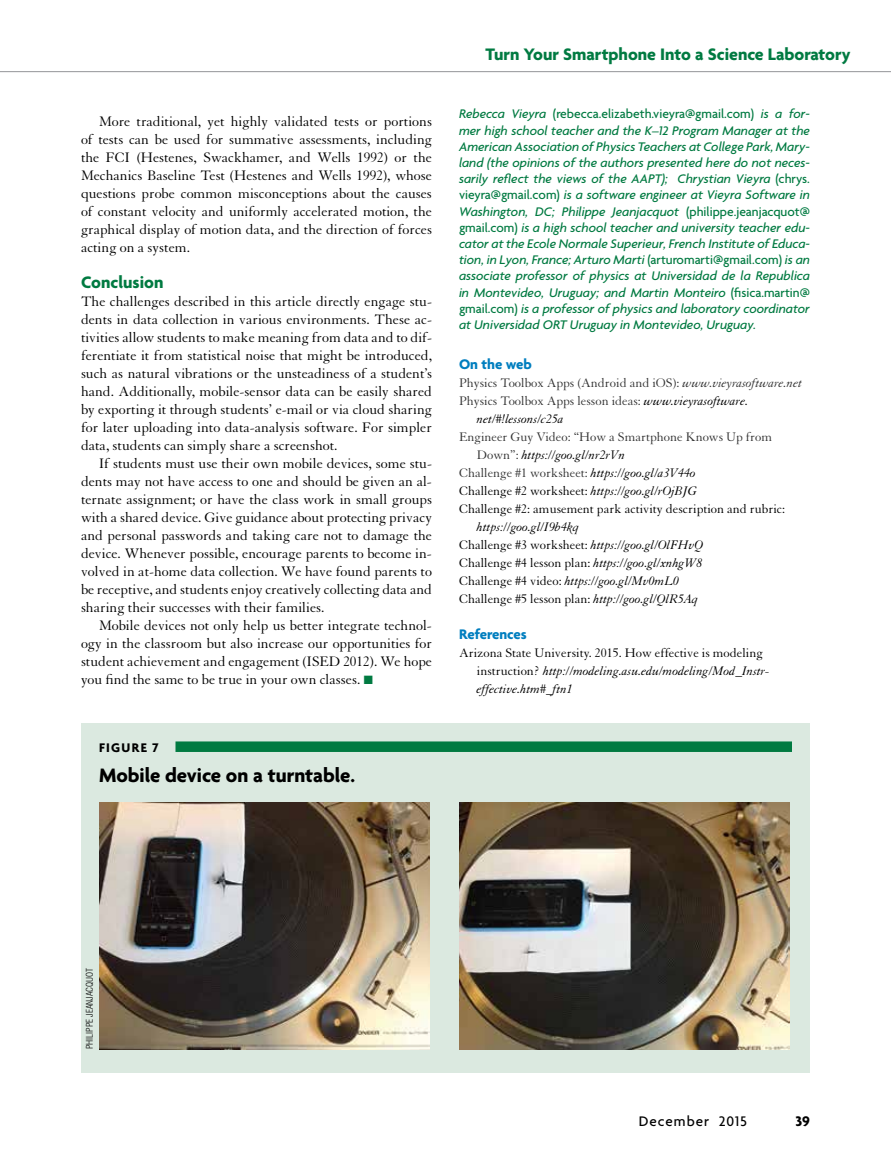
<style>
.page{position:relative;width:891px;height:1175px;background:#fff}
.page>*{position:absolute;margin:0;border:0;box-sizing:border-box;transform-origin:0 0}
.t1{font:700 21px "Agenda";color:#000}
.t2{font:700 18px "Agenda";color:#007a41}
.t3{font:15px/18px "Granjon LT Std";color:#000;text-align:justify}
.t4{font:700 15px "Agenda";color:#007ebf}
.t5{font:500 15px "Agenda";letter-spacing:.065em;color:#000}
.t6{font:700 15px "Agenda";color:#000}
.t7{font:italic 500 13.5px/16.2px "Agenda";color:#007a41;text-align:justify}
.t8{font:italic 13.5px/18px "Granjon LT Std";color:#000}
.t9{font:13.5px/18px "Granjon LT Std";color:#000}
.t10{font:13.5px "Granjon LT Std";color:#333}
.t11{font:700 13.5px "Agenda";letter-spacing:.1em;color:#000}
.t12{font:300 condensed 9px "Helvetica LT Std";color:#000}
.s1{color:#007a41}
.s2{font-style:normal}
.s3{font-style:italic}
.s4{font-style:italic;color:#000}
.s5{font-style:normal;color:#333}
</style>
<div class="page">
<hr style="left:0;top:71px;width:891px;height:1px;background:#939598">
<div style="left:81px;top:723px;width:729px;height:349px;background:#dbe9e0"></div>
<div style="left:176px;top:741px;width:616px;height:11px;background:#007a41"></div>
<img style="left:99px;top:802px;width:330px;height:247px">
<img style="left:459px;top:802px;width:330px;height:247px">
<p class="t3" style="left:81px;top:113px;width:353px;text-indent:18px">More traditional, yet highly validated tests or portions of tests can be used for summative assessments, including the FCI (Hestenes, Swackhamer, and Wells 1992) or the Mechanics Baseline Test (Hestenes and Wells 1992), whose questions probe common misconceptions about the causes of constant velocity and uniformly accelerated motion, the graphical display of motion data, and the direction of forces acting on a system.</p>
<p class="t2" style="left:81px;top:273px;width:84px">Conclusion</p>
<p class="t3" style="left:81px;top:293px;width:353px">The challenges described in this article directly engage stu&shy;dents in data collection in various environments. These ac&shy;tivities allow students to make meaning from data and to dif&shy;ferentiate it from statistical noise that might be introduced, such as natural vibrations or the unsteadiness of a student’s hand. Additionally, mobile-sensor data can be easily shared by exporting it through students’ e-mail or via cloud sharing for later uploading into data-analysis software. For simpler data, students can simply share a screenshot.</p>
<p class="t3" style="left:81px;top:455px;width:353px;text-indent:18px">If students must use their own mobile devices, some stu&shy;dents may not have access to one and should be given an al&shy;ternate assignment; or have the class work in small groups with a shared device. Give guidance about protecting privacy and personal passwords and taking care not to damage the device. Whenever possible, encourage parents to become in&shy;volved in at-home data collection. We have found parents to be receptive, and students enjoy creatively collecting data and sharing their successes with their families.</p>
<p class="t3" style="left:81px;top:617px;width:353px;text-indent:18px">Mobile devices not only help us better integrate technol&shy;ogy in the classroom but also increase our opportunities for student achievement and engagement (ISED 2012). We hope you find the same to be true in your own classes. <span class="s1">■</span></p>
<p class="t11" style="left:99px;top:740px;width:61px">FIGURE 7</p>
<h1 class="t1" style="left:99px;top:764px;width:258px">Mobile device on a turntable.</h1>
<p class="t2" style="left:486px;top:45px;width:366px">Turn Your Smartphone Into a Science Laboratory</p>
<p class="t7" style="left:459px;top:106px;width:353px">Rebecca Vieyra <span class="s2">(rebecca.elizabeth.vieyra@gmail.com)</span> is a for&shy;mer high school teacher and the K–12 Program Manager at the American Association of Physics Teachers at College Park, Mary&shy;land (the opinions of the authors presented here do not neces&shy;sarily reflect the views of the AAPT); Chrystian Vieyra <span class="s2">(chrys. vieyra@gmail.com)</span> is a software engineer at Vieyra Software in Washington, DC; Philippe Jeanjacquot <span class="s2">(philippe.jeanjacquot@ gmail.com)</span> is a high school teacher and university teacher edu&shy;cator at the Ecole Normale Superieur, French Institute of Educa&shy;tion, in Lyon, France; Arturo Marti <span class="s2">(arturomarti@gmail.com)</span> is an associate professor of physics at Universidad de la Republica in Montevideo, Uruguay; and Martin Monteiro <span class="s2">(fisica.martin@ gmail.com)</span> is a professor of physics and laboratory coordinator at Universidad ORT Uruguay in Montevideo, Uruguay.</p>
<p class="t4" style="left:459px;top:356px;width:74px">On the web</p>
<p class="t10" style="left:459px;top:376px;width:345px">Physics Toolbox Apps (Android and iOS): <span class="s3">www.vieyrasoftware.net</span></p>
<p class="t10" style="left:459px;top:394px;width:291px">Physics Toolbox Apps lesson ideas: <span class="s4">www.vieyrasoftware.</span></p>
<p class="t8" style="left:477px;top:410px;width:88px">net/#!lessons/c25a</p>
<p class="t10" style="left:459px;top:430px;width:315px">Engineer Guy Video: “How a Smartphone Knows Up from</p>
<p class="t8" style="left:477px;top:446px;width:150px"><span class="s5">Down”:</span> https://goo.gl/nr2rVn</p>
<p class="t10" style="left:459px;top:466px;width:238px">Challenge #1 worksheet: <span class="s4">https://goo.gl/a3V44o</span></p>
<p class="t9" style="left:459px;top:482px;width:240px">Challenge #2 worksheet: <span class="s3">https://goo.gl/rOjBJG</span></p>
<p class="t9" style="left:459px;top:500px;width:328px">Challenge #2: amusement park activity description and rubric:</p>
<p class="t8" style="left:459px;top:518px;width:246px;text-indent:18px">https://goo.gl/I9b4kq<br><span class="s2">Challenge #3 worksheet:</span> https://goo.gl/OlFHvQ <span class="s2">Challenge #4 lesson plan:</span> https://goo.gl/xnhgW8<br><span class="s2">Challenge #4 video:</span> https://goo.gl/Mv0mL0<br><span class="s2">Challenge #5 lesson plan:</span> http://goo.gl/QlR5Aq</p>
<p class="t4" style="left:459px;top:626px;width:69px">References</p>
<p class="t9" style="left:477px;top:644px;width:294px;text-indent:-18px">Arizona State University. 2015. How effective is modeling instruction? <span class="s3">http://modeling.asu.edu/modeling/Mod_Instr&shy;effective.htm#_ftn1</span></p>
<p class="t12" style="left:84px;top:1049px;width:83px;rotate:-90deg">PHILIPPE JEANJACQUOT</p>
<p class="t5" style="left:639px;top:1113px;width:110px">December 2015</p>
<p class="t6" style="left:796px;top:1113px;width:16px">39</p>
</div>
